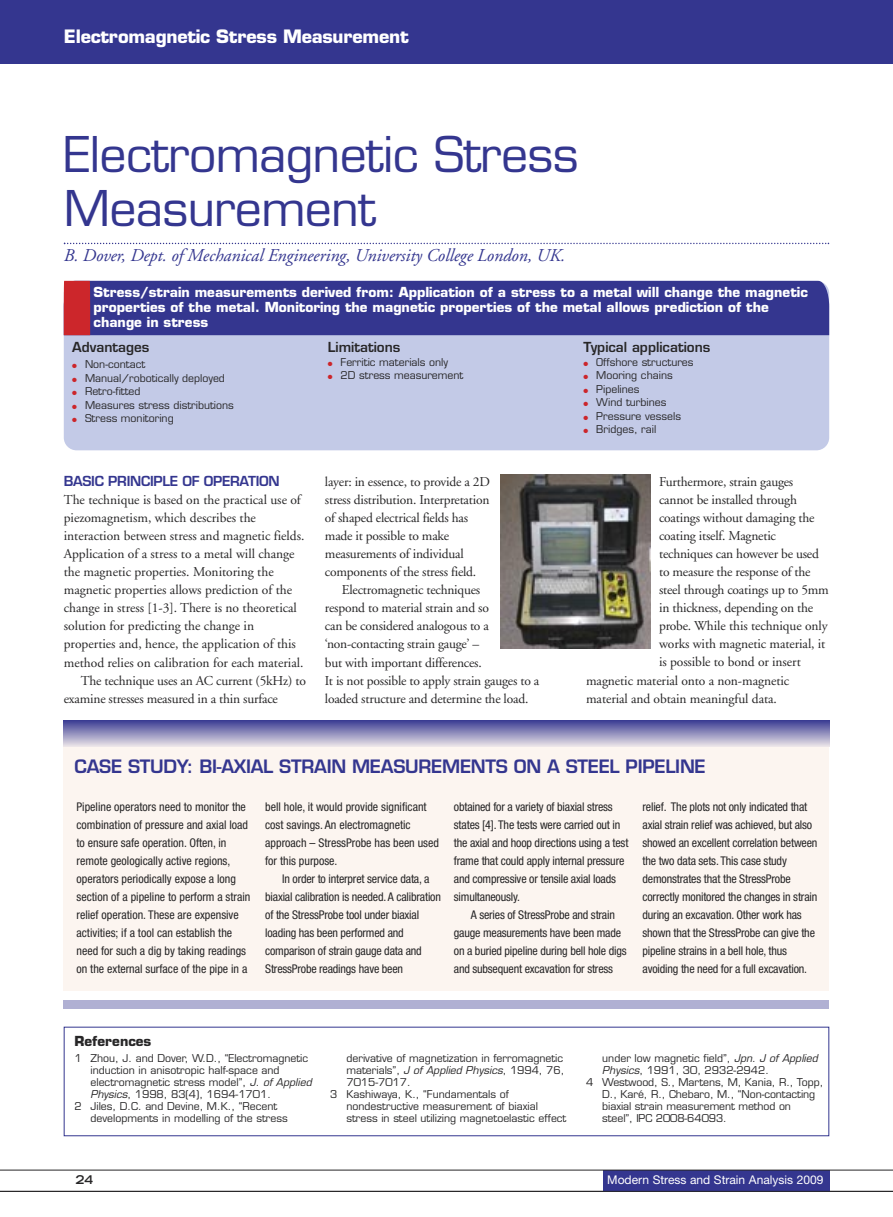
<style>
.page{position:relative;width:893px;height:1217px;background:#fff}
.page>*{position:absolute;margin:0;border:0;box-sizing:border-box;transform-origin:0 0}
.t1{font:48px/54px "Eurostile LT";letter-spacing:-.015em;color:#34368f}
.t2{font:italic 18px "Adobe Garamond LT";letter-spacing:-.005em;color:#34368f}
.t3{font:600 18px "Eurostile LT";letter-spacing:-.015em;color:#34368f}
.t4{font:700 18px "Eurostile LT";letter-spacing:-.015em;color:#fff}
.t5{font:13.5px/18px "Adobe Garamond LT";letter-spacing:-.015em;color:#272627}
.t6{font:700 13.5px/15px "Eurostile LT";color:#fff}
.t7{font:600 13.5px "Eurostile LT";color:#272627}
.t8{font:600 13.5px "Eurostile LT";letter-spacing:-.02em;color:#34368f}
.t9{font:700 13.5px "Eurostile LT";color:#272627}
.t10{font:condensed 12px/18px "Helvetica Neue LT";letter-spacing:-.015em;color:#272627}
.t11{font:12px "Helvetica Neue LT";color:#fff}
.t12{font:700 expanded 12px "Trade Gothic LT";color:#272627}
.t13{font:10.5px "Eurostile LT";color:#272627}
.s1{color:#cc262b}
.s2{font-style:italic}
</style>
<div class="page">
<div style="left:0;top:0;width:893px;height:64px;background:#34368f"></div>
<div style="left:64px;top:742px;width:765px;height:248px;background:#fcf5f0"></div>
<div style="left:64px;top:720px;width:765px;height:26px;background:linear-gradient(to bottom,#3a3b93,#dfd9e2)"></div>
<div style="left:64px;top:999px;width:765px;height:9px;background:#b0b0d3"></div>
<div style="left:64px;top:281px;width:765px;height:169px;background:#c3cae7;border-radius:13px"></div>
<div style="left:64px;top:281px;width:765px;height:54px;background:#34368f"></div>
<img style="left:501px;top:474px;width:149px;height:174px">
<svg style="left:64px;top:243px;width:765px;height:1px"></svg>
<div style="left:603px;top:1169px;width:226px;height:22px;background:#34368f"></div>
<hr style="left:0;top:1190px;width:893px;height:1px;background:#272627">
<hr style="left:0;top:1169px;width:893px;height:1px;background:#272627">
<h2 class="t4" style="left:64px;top:30px;width:346px">Electromagnetic Stress Measurement</h2>
<h1 class="t1" style="left:64px;top:133px;width:516px">Electromagnetic Stress<br>Measurement</h1>
<h2 class="t2" style="left:64px;top:248px;width:503px">B. Dover, Dept. of Mechanical Engineering, University College London, UK.</h2>
<p class="t6" style="left:94px;top:286px;width:716px">Stress/strain measurements derived from: Application of a stress to a metal will change the magnetic properties of the metal. Monitoring the magnetic properties of the metal allows prediction of the change in stress</p>
<p class="t7" style="left:72px;top:342px;width:79px">Advantages</p>
<p class="t13" style="left:72px;top:360px;width:74px"><span class="s1">●</span> Non-contact</p>
<p class="t13" style="left:72px;top:373px;width:154px"><span class="s1">●</span> Manual/robotically deployed</p>
<p class="t13" style="left:72px;top:387px;width:70px"><span class="s1">●</span> Retro-fitted</p>
<p class="t13" style="left:72px;top:400px;width:163px"><span class="s1">●</span> Measures stress distributions</p>
<p class="t13" style="left:72px;top:414px;width:103px"><span class="s1">●</span> Stress monitoring</p>
<p class="t7" style="left:328px;top:342px;width:74px">Limitations</p>
<p class="t13" style="left:328px;top:358px;width:122px"><span class="s1">●</span> Ferritic materials only</p>
<p class="t13" style="left:328px;top:371px;width:137px"><span class="s1">●</span> 2D stress measurement</p>
<p class="t8" style="left:64px;top:476px;width:217px">BASIC PRINCIPLE OF OPERATION</p>
<p class="t5" style="left:64px;top:492px;width:239px">The technique is based on the practical use of</p>
<p class="t5" style="left:64px;top:510px;width:194px">piezomagnetism, which describes the</p>
<p class="t5" style="left:64px;top:528px;width:242px">interaction between stress and magnetic fields.</p>
<p class="t5" style="left:64px;top:546px;width:232px">Application of a stress to a metal will change</p>
<p class="t5" style="left:64px;top:564px;width:211px">the magnetic properties. Monitoring the</p>
<p class="t5" style="left:64px;top:582px;width:230px">magnetic properties allows prediction of the</p>
<p class="t5" style="left:64px;top:600px;width:235px">change in stress [1-3]. There is no theoretical</p>
<p class="t5" style="left:64px;top:618px;width:192px">solution for predicting the change in</p>
<p class="t5" style="left:64px;top:636px;width:234px">properties and, hence, the application of this</p>
<p class="t5" style="left:64px;top:654px;width:241px">method relies on calibration for each material.</p>
<p class="t5" style="left:81px;top:672px;width:227px">The technique uses an AC current (5kHz) to</p>
<p class="t5" style="left:64px;top:690px;width:216px">examine stresses measured in a thin surface</p>
<p class="t5" style="left:325px;top:474px;width:166px">layer: in essence, to provide a 2D stress distribution. Interpretation of shaped electrical fields has made it possible to make measurements of individual components of the stress field.</p>
<p class="t5" style="left:325px;top:582px;width:216px;text-indent:17px">Electromagnetic techniques<br>respond to material strain and so<br>can be considered analogous to a ‘non-contacting strain gauge’ –<br>but with important differences.<br>It is not possible to apply strain gauges to a loaded structure and determine the load.</p>
<p class="t7" style="left:583px;top:342px;width:128px">Typical applications</p>
<p class="t13" style="left:583px;top:358px;width:112px"><span class="s1">●</span> Offshore structures</p>
<p class="t13" style="left:583px;top:371px;width:91px"><span class="s1">●</span> Mooring chains</p>
<p class="t13" style="left:583px;top:385px;width:58px"><span class="s1">●</span> Pipelines</p>
<p class="t13" style="left:583px;top:398px;width:85px"><span class="s1">●</span> Wind turbines</p>
<p class="t13" style="left:583px;top:412px;width:99px"><span class="s1">●</span> Pressure vessels</p>
<p class="t13" style="left:583px;top:425px;width:74px"><span class="s1">●</span> Bridges, rail</p>
<p class="t5" style="left:659px;top:474px;width:136px">Furthermore, strain gauges</p>
<p class="t5" style="left:659px;top:492px;width:139px">cannot be installed through</p>
<p class="t5" style="left:659px;top:510px;width:157px">coatings without damaging the</p>
<p class="t5" style="left:659px;top:528px;width:118px">coating itself. Magnetic</p>
<p class="t5" style="left:659px;top:546px;width:161px">techniques can however be used</p>
<p class="t5" style="left:659px;top:564px;width:153px">to measure the response of the</p>
<p class="t5" style="left:659px;top:582px;width:171px">steel through coatings up to 5mm</p>
<p class="t5" style="left:659px;top:600px;width:156px">in thickness, depending on the</p>
<p class="t5" style="left:659px;top:618px;width:170px">probe. While this technique only</p>
<p class="t5" style="left:659px;top:636px;width:168px">works with magnetic material, it</p>
<p class="t5" style="left:659px;top:654px;width:143px">is possible to bond or insert</p>
<p class="t5" style="left:586px;top:672px;width:205px">magnetic material onto a non-magnetic</p>
<p class="t5" style="left:586px;top:690px;width:192px">material and obtain meaningful data.</p>
<h2 class="t3" style="left:74px;top:759px;width:633px">CASE STUDY: BI-AXIAL STRAIN MEASUREMENTS ON A STEEL PIPELINE</h2>
<p class="t10" style="left:77px;top:798px;width:175px">Pipeline operators need to monitor the combination of pressure and axial load to ensure safe operation. Often, in remote geologically active regions, operators periodically expose a long section of a pipeline to perform a strain relief operation. These are expensive activities; if a tool can establish the need for such a dig by taking readings on the external surface of the pipe in a</p>
<p class="t10" style="left:265px;top:798px;width:175px">bell hole, it would provide significant cost savings. An electromagnetic approach – StressProbe has been used for this purpose.</p>
<p class="t10" style="left:265px;top:870px;width:177px;text-indent:17px">In order to interpret service data, a biaxial calibration is needed. A calibration of the StressProbe tool under biaxial loading has been performed and comparison of strain gauge data and StressProbe readings have been</p>
<p class="t10" style="left:454px;top:798px;width:176px">obtained for a variety of biaxial stress states [4]. The tests were carried out in the axial and hoop directions using a test frame that could apply internal pressure and compressive or tensile axial loads simultaneously.</p>
<p class="t10" style="left:454px;top:906px;width:174px;text-indent:17px">A series of StressProbe and strain gauge measurements have been made on a buried pipeline during bell hole digs and subsequent excavation for stress</p>
<p class="t10" style="left:642px;top:798px;width:176px">relief. The plots not only indicated that axial strain relief was achieved, but also showed an excellent correlation between the two data sets. This case study demonstrates that the StressProbe correctly monitored the changes in strain during an excavation. Other work has shown that the StressProbe can give the pipeline strains in a bell hole, thus avoiding the need for a full excavation.</p>
<p class="t9" style="left:74px;top:1036px;width:79px">References</p>
<p class="t13" style="left:74px;top:1053px;width:235px">1 Zhou, J. and Dover, W.D., “Electromagnetic</p>
<p class="t13" style="left:91px;top:1065px;width:191px">induction in anisotropic half-space and</p>
<p class="t13" style="left:91px;top:1077px;width:223px">electromagnetic stress model”, <span class="s2">J. of Applied</span></p>
<p class="t13" style="left:91px;top:1089px;width:182px"><span class="s2">Physics</span>, 1998, 83(4), 1694-1701.</p>
<p class="t13" style="left:74px;top:1101px;width:204px">2 Jiles, D.C. and Devine, M.K., “Recent</p>
<p class="t13" style="left:91px;top:1113px;width:199px">developments in modelling of the stress</p>
<p class="t13" style="left:346px;top:1053px;width:218px">derivative of magnetization in ferromagnetic</p>
<p class="t13" style="left:346px;top:1065px;width:219px">materials”, <span class="s2">J of Applied Physics</span>, 1994, 76,</p>
<p class="t13" style="left:346px;top:1077px;width:66px">7015-7017.</p>
<p class="t13" style="left:330px;top:1089px;width:180px">3 Kashiwaya, K., “Fundamentals of</p>
<p class="t13" style="left:346px;top:1101px;width:193px">nondestructive measurement of biaxial</p>
<p class="t13" style="left:346px;top:1113px;width:222px">stress in steel utilizing magnetoelastic effect</p>
<p class="t13" style="left:602px;top:1053px;width:217px">under low magnetic field”, <span class="s2">Jpn. J of Applied</span></p>
<p class="t13" style="left:602px;top:1065px;width:168px"><span class="s2">Physics</span>, 1991, 30, 2932-2942.</p>
<p class="t13" style="left:586px;top:1077px;width:239px">4 Westwood, S., Martens, M, Kania, R., Topp,</p>
<p class="t13" style="left:602px;top:1089px;width:214px">D., Karé, R., Chebaro, M., “Non-contacting</p>
<p class="t13" style="left:602px;top:1101px;width:190px">biaxial strain measurement method on</p>
<p class="t13" style="left:602px;top:1113px;width:126px">steel”, IPC 2008-64093.</p>
<p class="t12" style="left:76px;top:1174px;width:19px">24</p>
<p class="t11" style="left:607px;top:1174px;width:218px">Modern Stress and Strain Analysis 2009</p>
</div>
